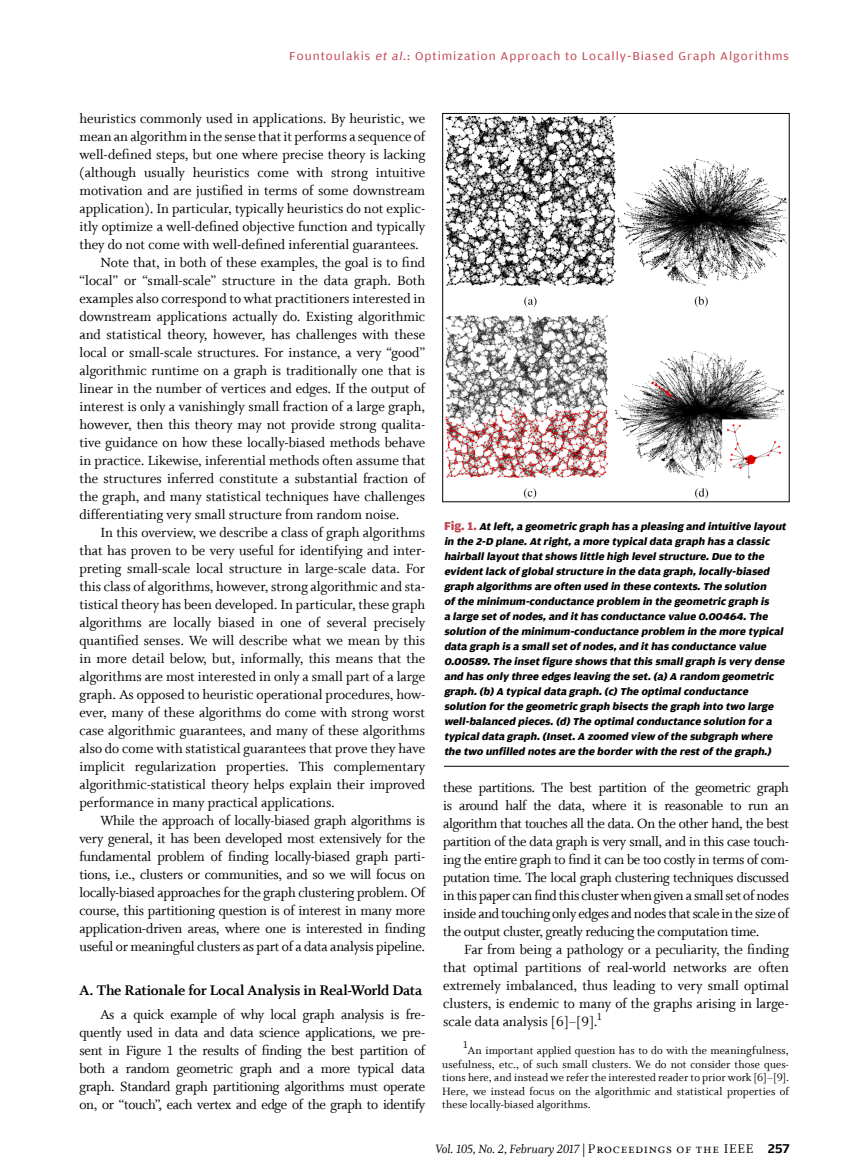
<style>
.page{position:relative;width:864px;height:1174px;background:#fff}
.page>*{position:absolute;margin:0;border:0;box-sizing:border-box;transform-origin:0 0}
.t1{font:15.75px "Whitman Bold LF";letter-spacing:-.01em;color:#000}
.t2{font:15px/18px "Whitman Roman LF";color:#000;text-align:justify}
.t3{font:13.5px "Whitman Italic LF";letter-spacing:-.01em;color:#000}
.t4{font:12px/13.5px "Whitman Roman LF";letter-spacing:.01em;color:#000;text-align:justify}
.t5{font:12px "Amplitude Wide";letter-spacing:.085em;color:#c1424f}
.t6{font:11.25px "Whitman Roman LF";color:#000}
.t7{font:italic 700 10.5px/15px "Amplitude Wide";color:#000}
.s1{font-style:italic}
.s2{font-style:normal;font-size:12px;color:#c1424f}
.s3{font-family:"Whitman Small Caps LF";font-size:14.25px}
.s4{font-family:"Amplitude Wide";font-weight:500}
</style>
<div class="page">
<img style="left:446px;top:116px;width:340px;height:383px">
<div style="left:442px;top:113px;width:348px;height:389px;border:1px solid #000"></div>
<hr style="left:444px;top:766px;width:345px;height:1px;background:#000">
<p class="t5" style="left:289px;top:50px;width:501px">Fountoulakis <span class="s1">et al</span>.: Optimization Approach to Locally-Biased Graph Algorithms</p>
<p class="t2" style="left:80px;top:110px;width:347px">heuristics commonly used in applications. By heuristic, we</p>
<p class="t2" style="left:80px;top:128px;width:347px">mean an algorithm in the sense that it performs a sequence of</p>
<p class="t2" style="left:80px;top:146px;width:347px">well-defined steps, but one where precise theory is lacking</p>
<p class="t2" style="left:80px;top:164px;width:347px">(although usually heuristics come with strong intuitive</p>
<p class="t2" style="left:80px;top:182px;width:347px">motivation and are justified in terms of some downstream</p>
<p class="t2" style="left:80px;top:200px;width:347px">application). In particular, typically heuristics do not explic-</p>
<p class="t2" style="left:80px;top:218px;width:347px">itly optimize a well-defined objective function and typically</p>
<p class="t2" style="left:80px;top:236px;width:341px">they do not come with well-defined inferential guarantees.</p>
<p class="t2" style="left:100px;top:254px;width:326px">Note that, in both of these examples, the goal is to find</p>
<p class="t2" style="left:80px;top:272px;width:347px">“local” or “small-scale” structure in the data graph. Both</p>
<p class="t2" style="left:80px;top:290px;width:347px">examples also correspond to what practitioners interested in</p>
<p class="t2" style="left:80px;top:308px;width:347px">downstream applications actually do. Existing algorithmic</p>
<p class="t2" style="left:80px;top:326px;width:347px">and statistical theory, however, has challenges with these</p>
<p class="t2" style="left:80px;top:344px;width:347px">local or small-scale structures. For instance, a very “good”</p>
<p class="t2" style="left:80px;top:362px;width:347px">algorithmic runtime on a graph is traditionally one that is</p>
<p class="t2" style="left:80px;top:380px;width:347px">linear in the number of vertices and edges. If the output of</p>
<p class="t2" style="left:80px;top:398px;width:347px">interest is only a vanishingly small fraction of a large graph,</p>
<p class="t2" style="left:80px;top:416px;width:347px">however, then this theory may not provide strong qualita-</p>
<p class="t2" style="left:80px;top:434px;width:347px">tive guidance on how these locally-biased methods behave</p>
<p class="t2" style="left:80px;top:452px;width:347px">in practice. Likewise, inferential methods often assume that</p>
<p class="t2" style="left:80px;top:470px;width:347px">the structures inferred constitute a substantial fraction of</p>
<p class="t2" style="left:80px;top:488px;width:347px">the graph, and many statistical techniques have challenges</p>
<p class="t2" style="left:80px;top:506px;width:321px">differentiating very small structure from random noise.</p>
<p class="t2" style="left:100px;top:524px;width:326px">In this overview, we describe a class of graph algorithms</p>
<p class="t2" style="left:80px;top:542px;width:347px">that has proven to be very useful for identifying and inter-</p>
<p class="t2" style="left:80px;top:560px;width:347px">preting small-scale local structure in large-scale data. For</p>
<p class="t2" style="left:80px;top:578px;width:347px">this class of algorithms, however, strong algorithmic and sta-</p>
<p class="t2" style="left:80px;top:596px;width:347px">tistical theory has been developed. In particular, these graph</p>
<p class="t2" style="left:80px;top:614px;width:347px">algorithms are locally biased in one of several precisely</p>
<p class="t2" style="left:80px;top:632px;width:347px">quantified senses. We will describe what we mean by this</p>
<p class="t2" style="left:80px;top:650px;width:347px">in more detail below, but, informally, this means that the</p>
<p class="t2" style="left:80px;top:668px;width:347px">algorithms are most interested in only a small part of a large</p>
<p class="t2" style="left:80px;top:686px;width:347px">graph. As opposed to heuristic operational procedures, how-</p>
<p class="t2" style="left:80px;top:704px;width:347px">ever, many of these algorithms do come with strong worst</p>
<p class="t2" style="left:80px;top:722px;width:347px">case algorithmic guarantees, and many of these algorithms</p>
<p class="t2" style="left:80px;top:740px;width:347px">also do come with statistical guarantees that prove they have</p>
<p class="t2" style="left:80px;top:758px;width:347px">implicit regularization properties. This complementary</p>
<p class="t2" style="left:80px;top:776px;width:347px">algorithmic-statistical theory helps explain their improved</p>
<p class="t2" style="left:80px;top:794px;width:257px">performance in many practical applications.</p>
<p class="t2" style="left:100px;top:812px;width:326px">While the approach of locally-biased graph algorithms is</p>
<p class="t2" style="left:80px;top:830px;width:347px">very general, it has been developed most extensively for the</p>
<p class="t2" style="left:80px;top:848px;width:347px">fundamental problem of finding locally-biased graph parti-</p>
<p class="t2" style="left:80px;top:866px;width:347px">tions, i.e., clusters or communities, and so we will focus on</p>
<p class="t2" style="left:80px;top:884px;width:347px">locally-biased approaches for the graph clustering problem. Of</p>
<p class="t2" style="left:80px;top:902px;width:347px">course, this partitioning question is of interest in many more</p>
<p class="t2" style="left:80px;top:920px;width:347px">application-driven areas, where one is interested in finding</p>
<p class="t2" style="left:80px;top:938px;width:347px">useful or meaningful clusters as part of a data analysis pipeline.</p>
<p class="t1" style="left:80px;top:981px;width:344px">A. The Rationale for Local Analysis in Real-World Data</p>
<p class="t2" style="left:80px;top:1005px;width:347px;text-indent:21px">As a quick example of why local graph analysis is fre&shy;quently used in data and data science applications, we pre&shy;sent in Figure 1 the results of finding the best partition of both a random geometric graph and a more typical data graph. Standard graph partitioning algorithms must operate on, or “touch”, each vertex and edge of the graph to identify</p>
<p class="t7" style="left:444px;top:520px;width:345px"><span class="s2">F i g . 1 .</span> At left,a geometric graph has a pleasing and intuitive layout in the 2-D plane.At right,a more typicaldata graph has a classic hairballlayout that shows little high levelstructure.Due to the evident lack of globalstructure in the data graph,locally-biased graph algorithms are often used in these contexts.The solution<br>of the minimum-conductance problem in the geometric graph is<br>a large set of nodes,and it has conductance value 0.00464.The solution of the minimum-conductance problem in the more typical data graph is a smallset of nodes,and it has conductance value 0.00589.The inset figure shows that this smallgraph is very dense and has only three edges leaving the set.(a) A random geometric graph.(b) A typicaldata graph.(c) The optimalconductance solution for the geometric graph bisects the graph into two large well-balanced pieces.(d) The optimalconductance solution for a typicaldata graph.(Inset.A zoomed view of the subgraph where the two unfilled notes are the border with the rest of the graph.)</p>
<p class="t2" style="left:443px;top:778px;width:347px">these partitions. The best partition of the geometric graph is around half the data, where it is reasonable to run an algorithm that touches all the data. On the other hand, the best partition of the data graph is very small, and in this case touch&shy;ing the entire graph to find it can be too costly in terms of com&shy;putation time. The local graph clustering techniques discussed in this paper can find this cluster when given a small set of nodes inside and touching only edges and nodes that scale in the size of the output cluster, greatly reducing the computation time.</p>
<p class="t2" style="left:443px;top:940px;width:347px;text-indent:21px">Far from being a pathology or a peculiarity, the finding that optimal partitions of real-world networks are often extremely imbalanced, thus leading to very small optimal clusters, is endemic to many of the graphs arising in large&shy;scale data analysis [6]–[9].<sup>1</sup></p>
<p class="t6" style="left:463px;top:1039px;width:6px">1</p>
<p class="t4" style="left:442px;top:1044px;width:348px;text-indent:26px">An important applied question has to do with the meaningfulness, usefulness, etc., of such small clusters. We do not consider those ques&shy;tions here, and instead we refer the interested reader to prior work [6]–[9].<br>Here, we instead focus on the algorithmic and statistical properties of these locally-biased algorithms.</p>
<p class="t3" style="left:435px;top:1141px;width:356px">Vol. 105, No. 2, February 2017 | <span class="s3">Proceedings of the IEEE</span> <span class="s4">257</span></p>
</div>
